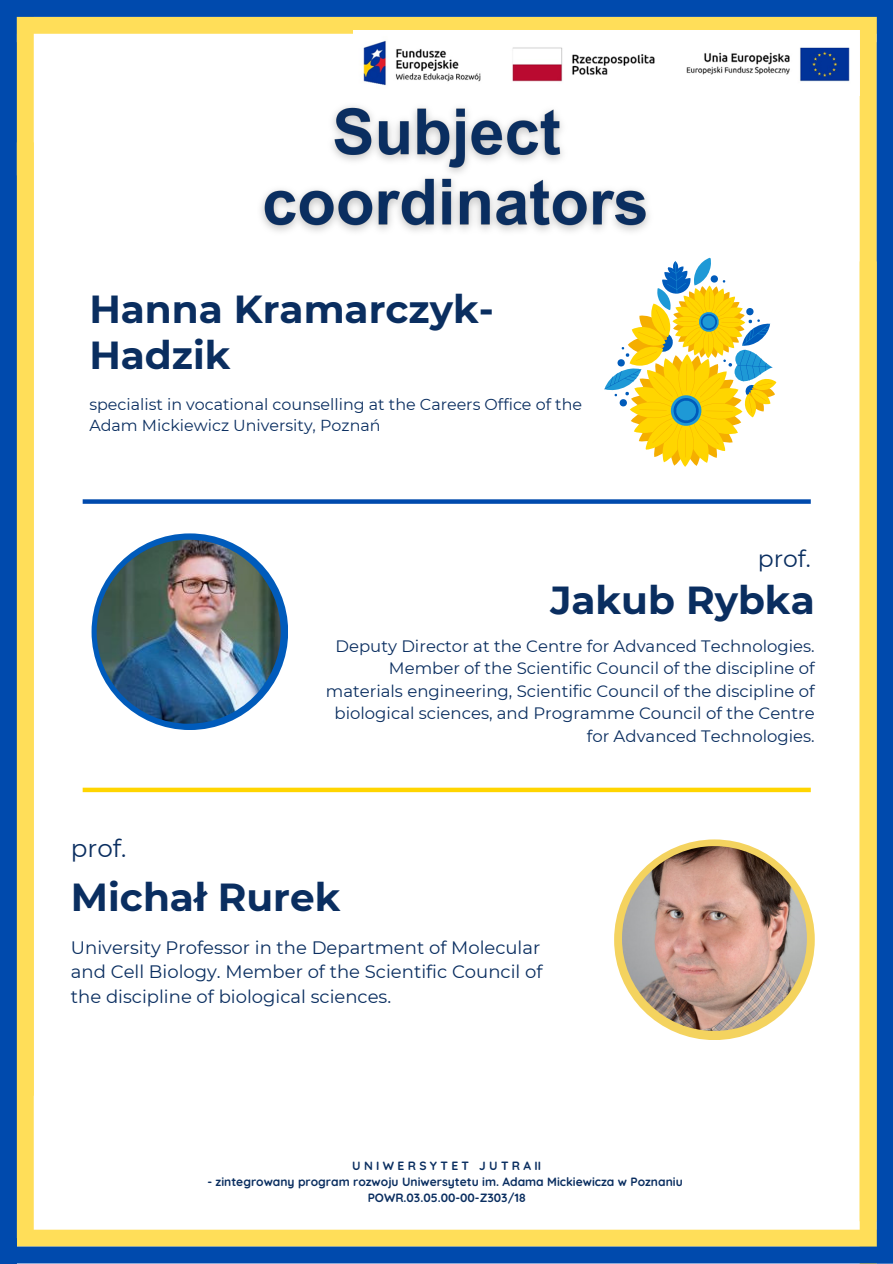
<style>
.page{position:relative;width:893px;height:1264px;background:#fff}
.page>*{position:absolute;margin:0;border:0;box-sizing:border-box;transform-origin:0 0}
.t1{font:700 39px/46.2px "Montserrat";color:#0a2e60}
.t2{font:24.6px "Montserrat";color:#0a2e60}
.t3{font:23.55px "Montserrat";color:#0a2e60}
.t4{font:18px/24.8px "Montserrat";color:#0a2e60}
.t5{font:16.5px/22.5px "Montserrat";color:#0a2e60;text-align:right}
.t6{font:15.9px/21.3px "Montserrat";color:#0a2e60}
.t7{font:700 12px/16px "Quicksand";color:#0a2e60;text-align:center}
.t8{font:700 12px "Quicksand";letter-spacing:.28em;color:#0a2e60}
</style>
<div class="page">
<div style="left:0;top:17px;width:892px;height:17px;background:#ffde59"></div>
<div style="left:0;top:0;width:17px;height:1221px;background:#004aad"></div>
<div style="left:0;top:1229px;width:892px;height:17px;background:#ffde59"></div>
<div style="left:876px;top:0;width:16px;height:1221px;background:#004aad"></div>
<div style="left:876px;top:42px;width:16px;height:1221px;background:#004aad"></div>
<div style="left:17px;top:0;width:17px;height:1095px;background:#ffde59"></div>
<div style="left:0;top:175px;width:17px;height:1088px;background:#004aad"></div>
<div style="left:859px;top:0;width:17px;height:1221px;background:#ffde59"></div>
<div style="left:0;top:0;width:892px;height:17px;background:#004aad"></div>
<div style="left:859px;top:261px;width:17px;height:1002px;background:#ffde59"></div>
<div style="left:0;top:1246px;width:892px;height:17px;background:#004aad"></div>
<div style="left:17px;top:142px;width:17px;height:1096px;background:#ffde59"></div>
<div style="left:83px;top:499px;width:727px;height:5px;background:#004aad"></div>
<div style="left:83px;top:787px;width:727px;height:5px;background:#ffd500"></div>
<img style="left:353px;top:30px;width:506px;height:56px">
<svg style="left:91px;top:533px;width:197px;height:197px;background:#0f63bc"></svg>
<img style="left:97px;top:539px;width:184px;height:184px;border-radius:50%">
<div style="left:614px;top:839px;width:200px;height:201px;background:#f4d35f;border-radius:50%"></div>
<img style="left:622px;top:846px;width:184px;height:184px;border-radius:50%">
<img style="left:261px;top:106px;width:388px;height:126px">
<svg style="left:604px;top:257px;width:173px;height:210px"></svg>
<h1 class="t1" style="left:89px;top:285px;width:406px">Hanna Kramarczyk-<br>Hadzik</h1>
<p class="t6" style="left:89px;top:393px;width:494px">specialist in vocational counselling at the Careers Office of the<br>Adam Mickiewicz University, Poznań</p>
<h3 class="t3" style="left:757px;top:544px;width:54px">prof.</h3>
<h1 class="t1" style="left:550px;top:577px;width:266px">Jakub Rybka</h1>
<p class="t5" style="left:326px;top:634px;width:490px">Deputy Director at the Centre for Advanced Technologies.<br>Member of the Scientific Council of the discipline of materials engineering, Scientific Council of the discipline of biological sciences, and Programme Council of the Centre for Advanced Technologies.</p>
<h2 class="t2" style="left:71px;top:833px;width:57px">prof.</h2>
<h1 class="t1" style="left:71px;top:873px;width:271px">Michał Rurek</h1>
<p class="t4" style="left:71px;top:934px;width:473px">University Professor in the Department of Molecular and Cell Biology. Member of the Scientific Council of the discipline of biological sciences.</p>
<p class="t8" style="left:352px;top:1157px;width:190px">UNIWERSYTET JUTRAII</p>
<p class="t7" style="left:207px;top:1172px;width:477px">- zintegrowany program rozwoju Uniwersytetu im. Adama Mickiewicza w Poznaniu<br>POWR.03.05.00-00-Z303/18</p>
</div>
